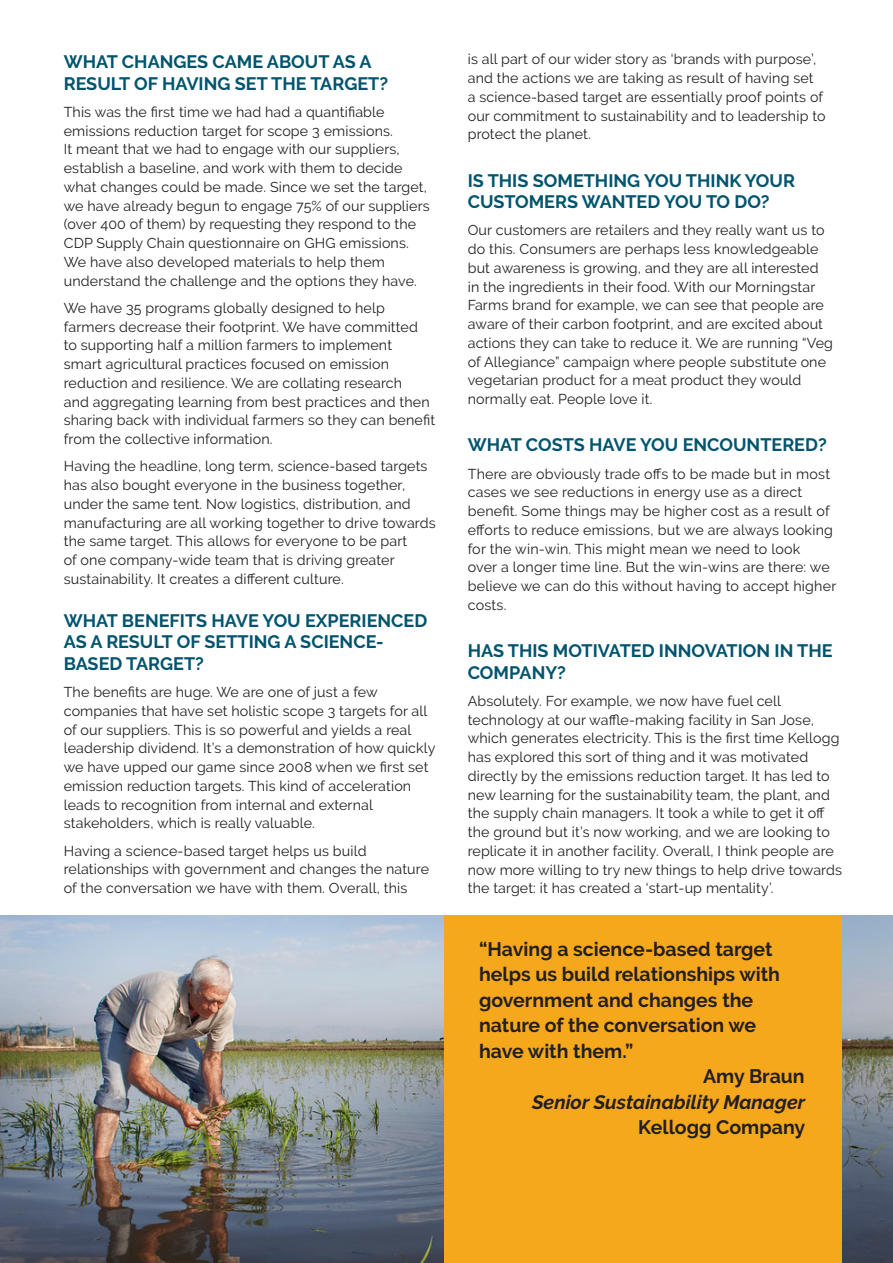
<style>
.page{position:relative;width:893px;height:1263px;background:#fff}
.page>*{position:absolute;margin:0;border:0;box-sizing:border-box;transform-origin:0 0}
.t1{font:700 19.5px/25.5px "Raleway";color:#231f20}
.t2{font:italic 700 19.5px/25.5px "Raleway";color:#231f20;text-align:right}
.A_Levelhead{font:700 18px/21.6px "Raleway";color:#01546e}
.Body_text{font:14.25px/18.8px "Raleway";letter-spacing:.01em;color:#231f20}
.s1{font-style:normal}
</style>
<div class="page">
<img style="left:0;top:915px;width:893px;height:348px">
<div style="left:445px;top:915px;width:397px;height:348px;background:#f5a81c"></div>
<p class="A_Levelhead" style="left:64px;top:51px;width:326px">WHAT CHANGES CAME ABOUT AS A<br>RESULT OF HAVING SET THE TARGET?</p>
<p class="Body_text" style="left:64px;top:102px;width:367px">This was the first time we had had a quantifiable emissions reduction target for scope 3 emissions.<br>It meant that we had to engage with our suppliers, establish a baseline, and work with them to decide what changes could be made. Since we set the target, we have already begun to engage 75% of our suppliers (over 400 of them) by requesting they respond to the CDP Supply Chain questionnaire on GHG emissions.<br>We have also developed materials to help them understand the challenge and the options they have.</p>
<p class="Body_text" style="left:64px;top:298px;width:373px">We have 35 programs globally designed to help farmers decrease their footprint. We have committed<br>to supporting half a million farmers to implement<br>smart agricultural practices focused on emission reduction and resilience. We are collating research<br>and aggregating learning from best practices and then sharing back with individual farmers so they can benefit from the collective information.</p>
<p class="Body_text" style="left:64px;top:457px;width:373px">Having the headline, long term, science-based targets has also bought everyone in the business together, under the same tent. Now logistics, distribution, and manufacturing are all working together to drive towards the same target. This allows for everyone to be part<br>of one company-wide team that is driving greater sustainability. It creates a different culture.</p>
<p class="A_Levelhead" style="left:64px;top:610px;width:365px">WHAT BENEFITS HAVE YOU EXPERIENCED<br>AS A RESULT OF SETTING A SCIENCE-<br>BASED TARGET?</p>
<p class="Body_text" style="left:64px;top:683px;width:373px">The benefits are huge. We are one of just a few companies that have set holistic scope 3 targets for all of our suppliers. This is so powerful and yields a real leadership dividend. It’s a demonstration of how quickly we have upped our game since 2008 when we first set emission reduction targets. This kind of acceleration leads to recognition from internal and external stakeholders, which is really valuable.</p>
<p class="Body_text" style="left:64px;top:841px;width:367px">Having a science-based target helps us build relationships with government and changes the nature of the conversation we have with them. Overall, this</p>
<p class="Body_text" style="left:468px;top:50px;width:359px">is all part of our wider story as ‘brands with purpose’, and the actions we are taking as result of having set<br>a science-based target are essentially proof points of our commitment to sustainability and to leadership to protect the planet.</p>
<p class="A_Levelhead" style="left:468px;top:169px;width:329px">IS THIS SOMETHING YOU THINK YOUR<br>CUSTOMERS WANTED YOU TO DO?</p>
<p class="Body_text" style="left:468px;top:221px;width:367px">Our customers are retailers and they really want us to do this. Consumers are perhaps less knowledgeable but awareness is growing, and they are all interested in the ingredients in their food. With our Morningstar Farms brand for example, we can see that people are aware of their carbon footprint, and are excited about actions they can take to reduce it. We are running “Veg of Allegiance” campaign where people substitute one vegetarian product for a meat product they would normally eat. People love it.</p>
<p class="A_Levelhead" style="left:468px;top:434px;width:360px">WHAT COSTS HAVE YOU ENCOUNTERED?</p>
<p class="Body_text" style="left:468px;top:464px;width:370px">There are obviously trade offs to be made but in most cases we see reductions in energy use as a direct benefit. Some things may be higher cost as a result of efforts to reduce emissions, but we are always looking for the win-win. This might mean we need to look<br>over a longer time line. But the win-wins are there: we believe we can do this without having to accept higher costs.</p>
<p class="A_Levelhead" style="left:468px;top:640px;width:366px">HAS THIS MOTIVATED INNOVATION IN THE<br>COMPANY?</p>
<p class="Body_text" style="left:468px;top:691px;width:376px">Absolutely. For example, we now have fuel cell technology at our waffle-making facility in San Jose, which generates electricity. This is the first time Kellogg has explored this sort of thing and it was motivated directly by the emissions reduction target. It has led to new learning for the sustainability team, the plant, and the supply chain managers. It took a while to get it off the ground but it’s now working, and we are looking to replicate it in another facility. Overall, I think people are now more willing to try new things to help drive towards the target: it has created a ‘start-up mentality’.</p>
<p class="t1" style="left:479px;top:936px;width:302px">“Having a science-based target helps us build relationships with government and changes the nature of the conversation we have with them.”</p>
<p class="t1" style="left:703px;top:1064px;width:103px">Amy Braun</p>
<p class="t2" style="left:532px;top:1089px;width:275px">Senior Sustainability Manager<br><span class="s1">Kellogg Company</span></p>
</div>
